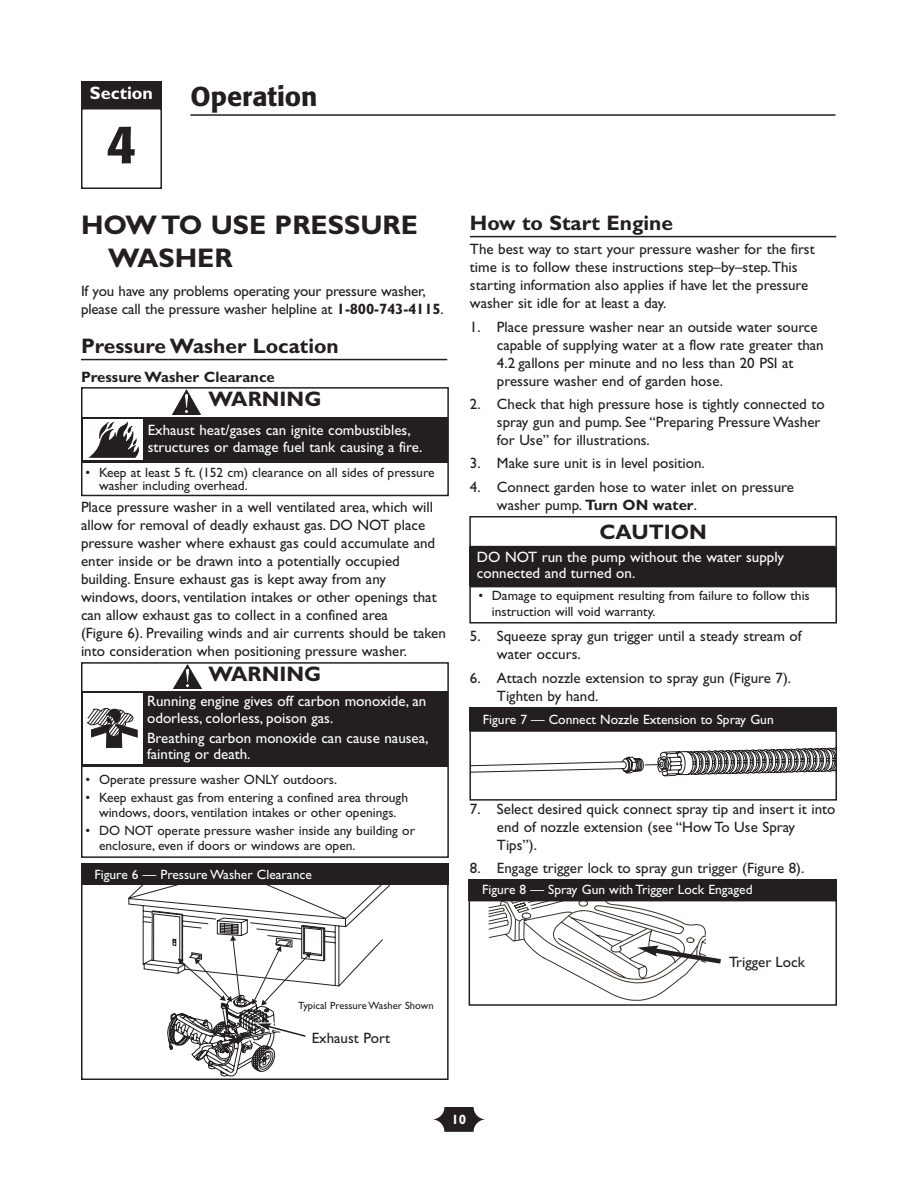
<style>
.page{position:relative;width:918px;height:1188px;background:#fff}
.page>*{position:absolute;margin:0;border:0;box-sizing:border-box;transform-origin:0 0}
.t1{font:500 54px "Formata";color:#231f20}
.t2{font:700 27px/32.4px "Gill Sans";color:#231f20}
.t3{font:500 27px "Formata";color:#231f20}
.t4{font:700 21px "Gill Sans";color:#231f20}
.t5{font:700 18px "Gill Sans";color:#fff}
.t6{font:15px/18px "Gill Sans";color:#231f20}
.t7{font:15px/16.5px "Gill Sans";color:#fff}
.t8{font:700 15px "Gill Sans";color:#231f20}
.t9{font:13.5px/15px "Gill Sans";color:#231f20}
.t10{font:13.5px "Gill Sans";color:#fff}
.t11{font:700 13.5px "Gill Sans";color:#fff}
.t12{font:10.5px "Gill Sans";color:#231f20}
.s1{font-weight:700}
</style>
<div class="page">
<svg style="left:432px;top:1107px;width:54px;height:25px"></svg>
<hr style="left:81px;top:359px;width:366px;height:1px;background:#231f20">
<hr style="left:470px;top:236px;width:366px;height:1px;background:#231f20">
<div style="left:469px;top:900px;width:368px;height:106px;border:2px solid #231f20"></div>
<svg style="left:488px;top:901px;width:245px;height:100px"></svg>
<div style="left:469px;top:879px;width:368px;height:22px;background:#231f20"></div>
<svg style="left:472px;top:747px;width:362px;height:30px"></svg>
<div style="left:469px;top:730px;width:368px;height:71px;border:2px solid #231f20"></div>
<div style="left:469px;top:707px;width:368px;height:24px;background:#231f20"></div>
<div style="left:469px;top:516px;width:368px;height:35px;border:2px solid #231f20"></div>
<div style="left:469px;top:586px;width:368px;height:38px;border:2px solid #231f20"></div>
<div style="left:469px;top:548px;width:368px;height:38px;background:#231f20"></div>
<hr style="left:469px;top:546px;width:366px;height:3px;background:#231f20">
<div style="left:81px;top:881px;width:368px;height:199px;border:2px solid #231f20"></div>
<div style="left:81px;top:864px;width:368px;height:21px;background:#231f20"></div>
<svg style="left:128px;top:885px;width:263px;height:193px"></svg>
<div style="left:81px;top:108px;width:81px;height:81px;border:2px solid #231f20"></div>
<div style="left:81px;top:81px;width:81px;height:27px;background:#231f20"></div>
<hr style="left:190px;top:114px;width:646px;height:2px;background:#231f20">
<div style="left:81px;top:662px;width:368px;height:196px;border:2px solid #231f20"></div>
<div style="left:83px;top:692px;width:365px;height:75px;background:#231f20"></div>
<img style="left:173px;top:664px;width:28px;height:25px">
<div style="left:83px;top:694px;width:60px;height:70px;background:#fff"></div>
<svg style="left:87px;top:708px;width:50px;height:40px"></svg>
<div style="left:81px;top:387px;width:368px;height:109px;border:2px solid #231f20"></div>
<div style="left:82px;top:418px;width:366px;height:45px;background:#231f20"></div>
<img style="left:173px;top:390px;width:28px;height:24px">
<div style="left:84px;top:420px;width:59px;height:40px;background:#fff"></div>
<svg style="left:88px;top:422px;width:51px;height:36px"></svg>
<p class="t5" style="left:90px;top:86px;width:65px">Section</p>
<h2 class="t3" style="left:190px;top:84px;width:129px">Operation</h2>
<h1 class="t1" style="left:106px;top:120px;width:33px">4</h1>
<h2 class="t2" style="left:108px;top:212px;width:312px;text-indent:-27px">HOW TO USE PRESSURE<br>WASHER</h2>
<p class="t6" style="left:81px;top:284px;width:364px">If you have any problems operating your pressure washer, please call the pressure washer helpline at <span class="s1">1-800-743-4115</span>.</p>
<h3 class="t4" style="left:81px;top:338px;width:259px">Pressure Washer Location</h3>
<p class="t8" style="left:81px;top:372px;width:195px">Pressure Washer Clearance</p>
<h3 class="t4" style="left:208px;top:392px;width:114px">WARNING</h3>
<p class="t7" style="left:148px;top:424px;width:276px">Exhaust heat/gases can ignite combustibles, structures or damage fuel tank causing a fire.</p>
<p class="t9" style="left:99px;top:467px;width:337px;line-height:13.5px;text-indent:-14px">• Keep at least 5 ft. (152 cm) clearance on all sides of pressure washer including overhead.</p>
<p class="t6" style="left:81px;top:500px;width:366px">Place pressure washer in a well ventilated area, which will allow for removal of deadly exhaust gas. DO NOT place pressure washer where exhaust gas could accumulate and enter inside or be drawn into a potentially occupied building. Ensure exhaust gas is kept away from any windows, doors, ventilation intakes or other openings that can allow exhaust gas to collect in a confined area<br>(Figure 6). Prevailing winds and air currents should be taken into consideration when positioning pressure washer.</p>
<h3 class="t4" style="left:208px;top:667px;width:114px">WARNING</h3>
<p class="t7" style="left:147px;top:695px;width:281px">Running engine gives off carbon monoxide, an odorless, colorless, poison gas.</p>
<p class="t7" style="left:147px;top:731px;width:283px">Breathing carbon monoxide can cause nausea, fainting or death.</p>
<p class="t9" style="left:86px;top:773px;width:253px">• Operate pressure washer ONLY outdoors.</p>
<p class="t9" style="left:86px;top:792px;width:324px;text-align:center">• Keep exhaust gas from entering a confined area through windows, doors, ventilation intakes or other openings.</p>
<p class="t9" style="left:99px;top:825px;width:318px;text-indent:-14px">• DO NOT operate pressure washer inside any building or enclosure, even if doors or windows are open.</p>
<p class="t10" style="left:95px;top:870px;width:219px">Figure 6 — Pressure Washer Clearance</p>
<p class="t12" style="left:298px;top:1002px;width:137px">Typical Pressure Washer Shown</p>
<p class="t6" style="left:312px;top:1031px;width:80px">Exhaust Port</p>
<h3 class="t4" style="left:470px;top:216px;width:205px">How to Start Engine</h3>
<p class="t6" style="left:470px;top:242px;width:346px">The best way to start your pressure washer for the first time is to follow these instructions step–by–step.This starting information also applies if have let the pressure washer sit idle for at least a day.</p>
<p class="t6" style="left:497px;top:319px;width:328px;text-indent:-27px">1. Place pressure washer near an outside water source capable of supplying water at a flow rate greater than 4.2 gallons per minute and no less than 20 PSI at pressure washer end of garden hose.</p>
<p class="t6" style="left:497px;top:397px;width:329px;text-indent:-27px">2. Check that high pressure hose is tightly connected to spray gun and pump. See “Preparing Pressure Washer for Use” for illustrations.</p>
<p class="t6" style="left:470px;top:456px;width:236px">3. Make sure unit is in level position.</p>
<p class="t6" style="left:497px;top:479px;width:299px;text-indent:-27px">4. Connect garden hose to water inlet on pressure washer pump. <span class="s1">Turn ON water</span>.</p>
<h3 class="t4" style="left:599px;top:525px;width:109px">CAUTION</h3>
<p class="t7" style="left:477px;top:550px;width:309px">DO NOT run the pump without the water supply connected and turned on.</p>
<p class="t9" style="left:492px;top:588px;width:319px;line-height:16.2px;text-indent:-14px">• Damage to equipment resulting from failure to follow this instruction will void warranty.</p>
<p class="t6" style="left:497px;top:629px;width:306px;text-indent:-27px">5. Squeeze spray gun trigger until a steady stream of water occurs.</p>
<p class="t6" style="left:497px;top:670px;width:296px;text-indent:-27px">6. Attach nozzle extension to spray gun (Figure 7).<br>Tighten by hand.</p>
<p class="t10" style="left:483px;top:715px;width:292px">Figure 7 — Connect Nozzle Extension to Spray Gun</p>
<p class="t6" style="left:497px;top:802px;width:340px;text-indent:-27px">7. Select desired quick connect spray tip and insert it into end of nozzle extension (see “How To Use Spray<br>Tips”).</p>
<p class="t6" style="left:470px;top:861px;width:336px">8. Engage trigger lock to spray gun trigger (Figure 8).</p>
<p class="t10" style="left:482px;top:885px;width:272px">Figure 8 — Spray Gun with Trigger Lock Engaged</p>
<p class="t6" style="left:729px;top:955px;width:77px">Trigger Lock</p>
<p class="t11" style="left:452px;top:1115px;width:16px">10</p>
</div>
